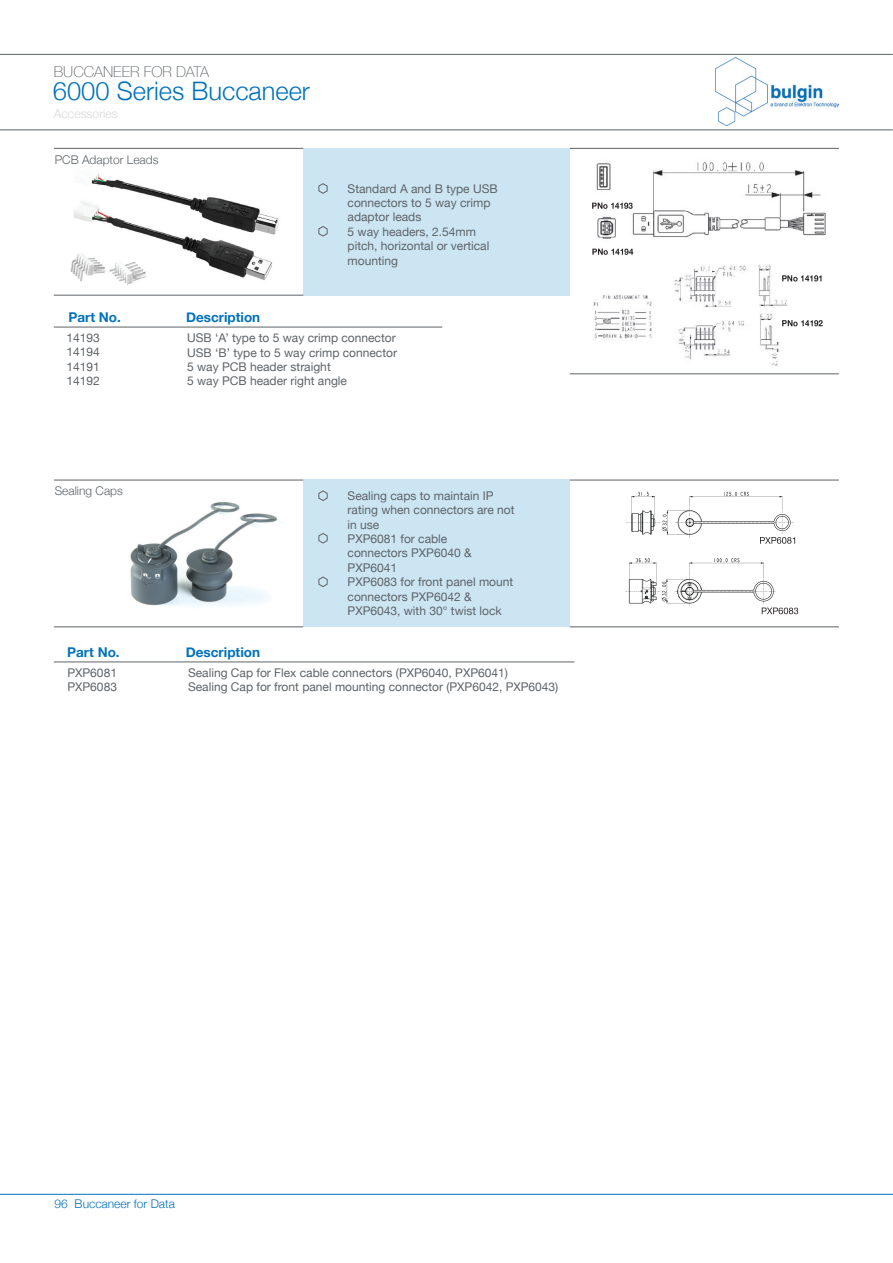
<style>
.page{position:relative;width:893px;height:1263px;background:#fff}
.page>*{position:absolute;margin:0;border:0;box-sizing:border-box;transform-origin:0 0}
.t1{font:300 25.5px "Helvetica Neue";color:#0072bc}
.t2{font:100 15px "Helvetica Neue";color:#5e6367}
.t3{font:700 13.5px "Helvetica Neue";color:#0072bc}
.t4{font:300 12.3px "Helvetica Neue";color:#d8d9d7}
.t5{font:12px/14.4px "Helvetica Neue";color:#5e6367}
.t6{font:300 12px "Helvetica Neue";color:#5e6367}
.t7{font:300 12px "Helvetica Neue";color:#0072bc}
</style>
<div class="page">
<img style="left:715px;top:57px;width:124px;height:69px">
<img style="left:54px;top:173px;width:249px;height:122px">
<img style="left:130px;top:502px;width:152px;height:105px">
<div style="left:303px;top:148px;width:267px;height:148px;background:#cce5f3"></div>
<div style="left:303px;top:480px;width:267px;height:147px;background:#cce5f3"></div>
<hr style="left:0;top:54px;width:893px;height:1px;background:#5e6367">
<hr style="left:0;top:129px;width:893px;height:1px;background:#5e6367">
<hr style="left:570px;top:148px;width:269px;height:1px;background:#5e6367">
<hr style="left:570px;top:480px;width:269px;height:1px;background:#5e6367">
<hr style="left:570px;top:373px;width:269px;height:1px;background:#5e6367">
<hr style="left:570px;top:626px;width:269px;height:1px;background:#5e6367">
<hr style="left:54px;top:295px;width:249px;height:1px;background:#5e6367">
<hr style="left:54px;top:327px;width:388px;height:1px;background:#5e6367">
<hr style="left:54px;top:661px;width:520px;height:1px;background:#5e6367">
<hr style="left:54px;top:626px;width:249px;height:1px;background:#5e6367">
<svg style="left:318px;top:183px;width:10px;height:11px"></svg>
<svg style="left:318px;top:490px;width:10px;height:11px"></svg>
<svg style="left:318px;top:533px;width:10px;height:11px"></svg>
<svg style="left:318px;top:576px;width:10px;height:11px"></svg>
<svg style="left:318px;top:226px;width:10px;height:11px"></svg>
<hr style="left:54px;top:148px;width:249px;height:1px;background:#5e6367">
<hr style="left:54px;top:480px;width:249px;height:1px;background:#5e6367">
<img style="left:592px;top:161px;width:234px;height:205px">
<img style="left:625px;top:491px;width:174px;height:124px">
<hr style="left:0;top:1194px;width:893px;height:1px;background:#0072bc">
<p class="t2" style="left:54px;top:60px;width:157px">BUCCANEER FOR DATA</p>
<p class="t1" style="left:53px;top:71px;width:259px">6000 Series Buccaneer</p>
<p class="t4" style="left:54px;top:104px;width:66px">Accessories</p>
<p class="t6" style="left:55px;top:150px;width:105px">PCB Adaptor Leads</p>
<p class="t3" style="left:68px;top:306px;width:54px">Part No.</p>
<p class="t3" style="left:186px;top:306px;width:76px">Description</p>
<p class="t5" style="left:348px;top:182px;width:152px">Standard A and B type USB</p>
<p class="t5" style="left:348px;top:196px;width:144px">connectors to 5 way crimp</p>
<p class="t5" style="left:348px;top:211px;width:75px">adaptor leads</p>
<p class="t5" style="left:348px;top:225px;width:143px">5 way headers, 2.54mm pitch, horizontal or vertical mounting</p>
<p class="t5" style="left:67px;top:331px;width:35px">14193</p>
<p class="t5" style="left:67px;top:346px;width:35px">14194</p>
<p class="t5" style="left:67px;top:360px;width:35px">14191</p>
<p class="t5" style="left:67px;top:374px;width:35px">14192</p>
<p class="t6" style="left:55px;top:481px;width:70px">Sealing Caps</p>
<p class="t5" style="left:187px;top:331px;width:210px">USB ‘A’ type to 5 way crimp connector</p>
<p class="t5" style="left:187px;top:346px;width:211px">USB ‘B’ type to 5 way crimp connector</p>
<p class="t5" style="left:187px;top:360px;width:145px">5 way PCB header straight</p>
<p class="t5" style="left:187px;top:375px;width:161px">5 way PCB header right angle</p>
<p class="t5" style="left:348px;top:489px;width:148px">Sealing caps to maintain IP</p>
<p class="t5" style="left:348px;top:503px;width:168px">rating when connectors are not in use</p>
<p class="t5" style="left:348px;top:532px;width:101px">PXP6081 for cable</p>
<p class="t5" style="left:348px;top:547px;width:126px">connectors PXP6040 &amp;<br>PXP6041</p>
<p class="t5" style="left:348px;top:575px;width:167px">PXP6083 for front panel mount</p>
<p class="t5" style="left:348px;top:590px;width:126px">connectors PXP6042 &amp;</p>
<p class="t5" style="left:348px;top:604px;width:156px">PXP6043, with 30° twist lock</p>
<p class="t3" style="left:67px;top:641px;width:54px">Part No.</p>
<p class="t3" style="left:186px;top:641px;width:76px">Description</p>
<p class="t5" style="left:67px;top:666px;width:51px">PXP6081</p>
<p class="t5" style="left:67px;top:680px;width:51px">PXP6083</p>
<p class="t5" style="left:188px;top:666px;width:321px">Sealing Cap for Flex cable connectors (PXP6040, PXP6041)</p>
<p class="t5" style="left:188px;top:680px;width:372px">Sealing Cap for front panel mounting connector (PXP6042, PXP6043)</p>
<p class="t7" style="left:55px;top:1194px;width:122px">96 Buccaneer for Data</p>
</div>
